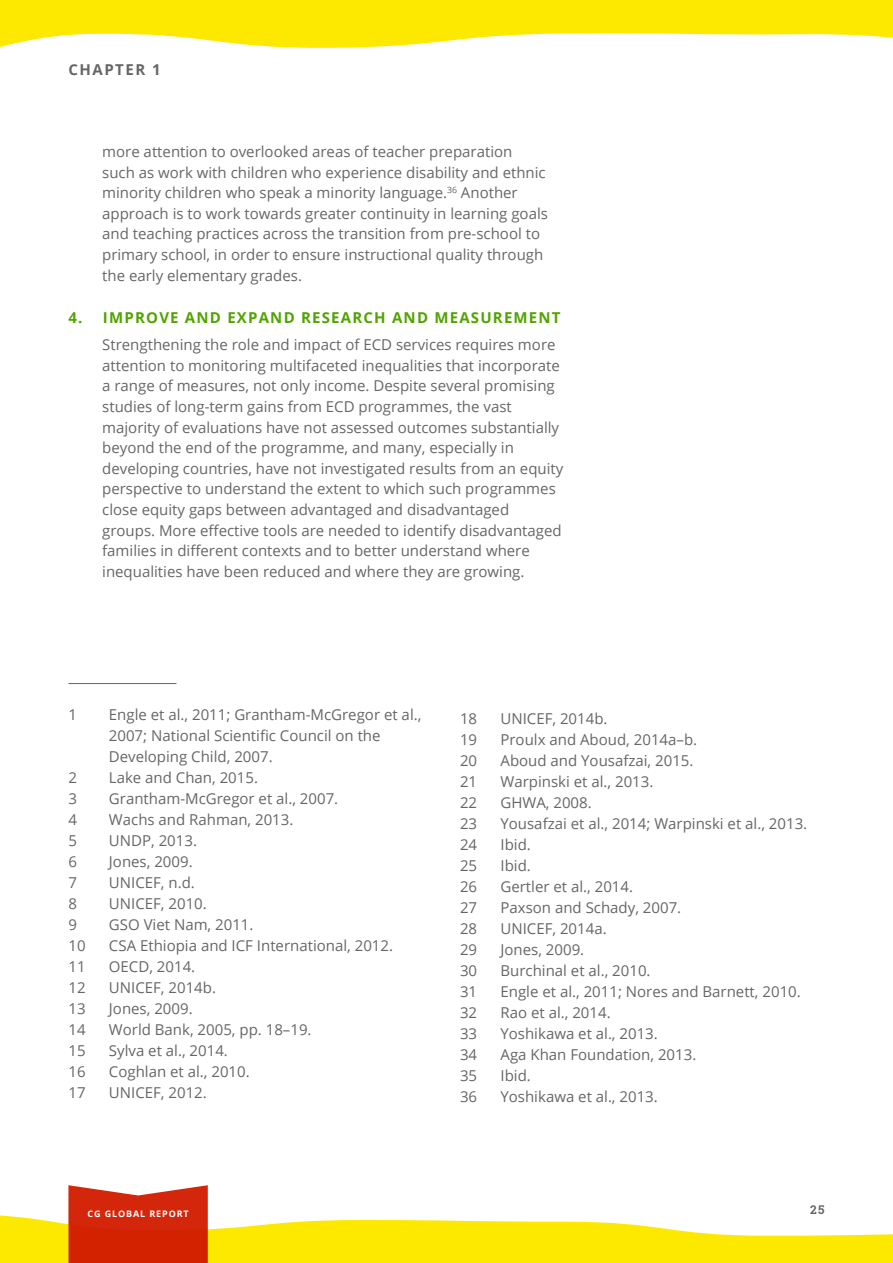
<style>
.page{position:relative;width:893px;height:1263px;background:#fff}
.page>*{position:absolute;margin:0;border:0;box-sizing:border-box;transform-origin:0 0}
.Header_2{font:15px/20.7px "Open Sans";color:#666}
.Body{font:15px/21px "Open Sans";color:#666}
.Header_2-2{font:700 15px "Open Sans";letter-spacing:.08em;color:#52a302}
.t1{font:700 15px "Open Sans";letter-spacing:.1em;color:#666}
.t2{font:700 12px "Roboto Slab";color:#666}
.t3{font:700 9px "Open Sans";letter-spacing:.1em;color:#fff}
</style>
<div class="page">
<svg style="left:0;top:1215px;width:893px;height:48px;fill:#fde900"></svg>
<svg style="left:68px;top:1185px;width:140px;height:78px;background:#d63417"></svg>
<svg style="left:0;top:0;width:893px;height:48px;fill:#fde900"></svg>
<hr style="left:68px;top:683px;width:108px;height:1px;background:#666">
<p class="t1" style="left:68px;top:59px;width:94px">CHAPTER 1</p>
<p class="Header_2" style="left:102px;top:141px;width:447px">more attention to overlooked areas of teacher preparation such as work with children who experience disability and ethnic minority children who speak a minority language.<sup>36</sup> Another approach is to work towards greater continuity in learning goals and teaching practices across the transition from pre-school to primary school, in order to ensure instructional quality through the early elementary grades.</p>
<p class="Header_2-2" style="left:68px;top:307px;width:494px">4. IMPROVE AND EXPAND RESEARCH AND MEASUREMENT</p>
<p class="Header_2" style="left:102px;top:334px;width:463px">Strengthening the role and impact of ECD services requires more attention to monitoring multifaceted inequalities that incorporate a range of measures, not only income. Despite several promising studies of long-term gains from ECD programmes, the vast majority of evaluations have not assessed outcomes substantially beyond the end of the programme, and many, especially in developing countries, have not investigated results from an equity perspective to understand the extent to which such programmes close equity gaps between advantaged and disadvantaged groups. More effective tools are needed to identify disadvantaged families in different contexts and to better understand where inequalities have been reduced and where they are growing.</p>
<p class="Body" style="left:68px;top:704px;width:10px">1</p>
<p class="Body" style="left:109px;top:704px;width:314px">Engle et al., 2011; Grantham-McGregor et al.,</p>
<p class="Body" style="left:109px;top:725px;width:273px">2007; National Scientific Council on the<br>Developing Child, 2007.</p>
<p class="Body" style="left:68px;top:767px;width:10px">2</p>
<p class="Body" style="left:109px;top:767px;width:151px">Lake and Chan, 2015.</p>
<p class="Body" style="left:68px;top:788px;width:10px">3</p>
<p class="Body" style="left:109px;top:788px;width:231px">Grantham-McGregor et al., 2007.</p>
<p class="Body" style="left:68px;top:809px;width:10px">4</p>
<p class="Body" style="left:109px;top:809px;width:186px">Wachs and Rahman, 2013.</p>
<p class="Body" style="left:68px;top:830px;width:10px">5</p>
<p class="Body" style="left:109px;top:830px;width:90px">UNDP, 2013.</p>
<p class="Body" style="left:68px;top:851px;width:10px">6</p>
<p class="Body" style="left:109px;top:851px;width:85px">Jones, 2009.</p>
<p class="Body" style="left:68px;top:872px;width:10px">7</p>
<p class="Body" style="left:109px;top:872px;width:87px">UNICEF, n.d.</p>
<p class="Body" style="left:68px;top:893px;width:10px">8</p>
<p class="Body" style="left:109px;top:893px;width:99px">UNICEF, 2010.</p>
<p class="Body" style="left:68px;top:914px;width:10px">9</p>
<p class="Body" style="left:109px;top:914px;width:146px">GSO Viet Nam, 2011.</p>
<p class="Body" style="left:68px;top:935px;width:19px">10</p>
<p class="Body" style="left:109px;top:935px;width:286px">CSA Ethiopia and ICF International, 2012.</p>
<p class="Body" style="left:68px;top:956px;width:19px">11</p>
<p class="Body" style="left:109px;top:956px;width:88px">OECD, 2014.</p>
<p class="Body" style="left:68px;top:977px;width:19px">12</p>
<p class="Body" style="left:109px;top:977px;width:109px">UNICEF, 2014b.</p>
<p class="Body" style="left:68px;top:998px;width:19px">13</p>
<p class="Body" style="left:109px;top:998px;width:85px">Jones, 2009.</p>
<p class="Body" style="left:68px;top:1019px;width:19px">14</p>
<p class="Body" style="left:109px;top:1019px;width:204px">World Bank, 2005, pp. 18–19.</p>
<p class="Body" style="left:68px;top:1040px;width:19px">15</p>
<p class="Body" style="left:109px;top:1040px;width:120px">Sylva et al., 2014.</p>
<p class="Body" style="left:68px;top:1061px;width:19px">16</p>
<p class="Body" style="left:109px;top:1061px;width:142px">Coghlan et al., 2010.</p>
<p class="Body" style="left:68px;top:1082px;width:19px">17</p>
<p class="Body" style="left:109px;top:1082px;width:99px">UNICEF, 2012.</p>
<p class="Body" style="left:460px;top:708px;width:19px">18</p>
<p class="Body" style="left:500px;top:708px;width:109px">UNICEF, 2014b.</p>
<p class="Body" style="left:460px;top:729px;width:19px">19</p>
<p class="Body" style="left:500px;top:729px;width:198px">Proulx and Aboud, 2014a–b.</p>
<p class="Body" style="left:460px;top:750px;width:19px">20</p>
<p class="Body" style="left:500px;top:750px;width:194px">Aboud and Yousafzai, 2015.</p>
<p class="Body" style="left:460px;top:771px;width:19px">21</p>
<p class="Body" style="left:500px;top:771px;width:154px">Warpinski et al., 2013.</p>
<p class="Body" style="left:460px;top:792px;width:19px">22</p>
<p class="Body" style="left:500px;top:792px;width:93px">GHWA, 2008.</p>
<p class="Body" style="left:460px;top:813px;width:19px">23</p>
<p class="Body" style="left:500px;top:813px;width:308px">Yousafzai et al., 2014; Warpinski et al., 2013.</p>
<p class="Body" style="left:460px;top:834px;width:19px">24</p>
<p class="Body" style="left:500px;top:834px;width:32px">Ibid.</p>
<p class="Body" style="left:460px;top:855px;width:19px">25</p>
<p class="Body" style="left:500px;top:855px;width:32px">Ibid.</p>
<p class="Body" style="left:460px;top:876px;width:19px">26</p>
<p class="Body" style="left:500px;top:876px;width:134px">Gertler et al., 2014.</p>
<p class="Body" style="left:460px;top:897px;width:19px">27</p>
<p class="Body" style="left:500px;top:897px;width:182px">Paxson and Schady, 2007.</p>
<p class="Body" style="left:460px;top:918px;width:19px">28</p>
<p class="Body" style="left:500px;top:918px;width:108px">UNICEF, 2014a.</p>
<p class="Body" style="left:460px;top:939px;width:19px">29</p>
<p class="Body" style="left:500px;top:939px;width:85px">Jones, 2009.</p>
<p class="Body" style="left:460px;top:960px;width:19px">30</p>
<p class="Body" style="left:500px;top:960px;width:152px">Burchinal et al., 2010.</p>
<p class="Body" style="left:460px;top:981px;width:19px">31</p>
<p class="Body" style="left:500px;top:981px;width:302px">Engle et al., 2011; Nores and Barnett, 2010.</p>
<p class="Body" style="left:460px;top:1002px;width:19px">32</p>
<p class="Body" style="left:500px;top:1002px;width:112px">Rao et al., 2014.</p>
<p class="Body" style="left:460px;top:1023px;width:19px">33</p>
<p class="Body" style="left:500px;top:1023px;width:159px">Yoshikawa et al., 2013.</p>
<p class="Body" style="left:460px;top:1044px;width:19px">34</p>
<p class="Body" style="left:500px;top:1044px;width:197px">Aga Khan Foundation, 2013.</p>
<p class="Body" style="left:460px;top:1065px;width:19px">35</p>
<p class="Body" style="left:500px;top:1065px;width:32px">Ibid.</p>
<p class="Body" style="left:460px;top:1086px;width:19px">36</p>
<p class="Body" style="left:500px;top:1086px;width:159px">Yoshikawa et al., 2013.</p>
<p class="t3" style="left:87px;top:1208px;width:103px">CG GLOBAL REPORT</p>
<p class="t2" style="left:810px;top:1201px;width:16px">25</p>
</div>
